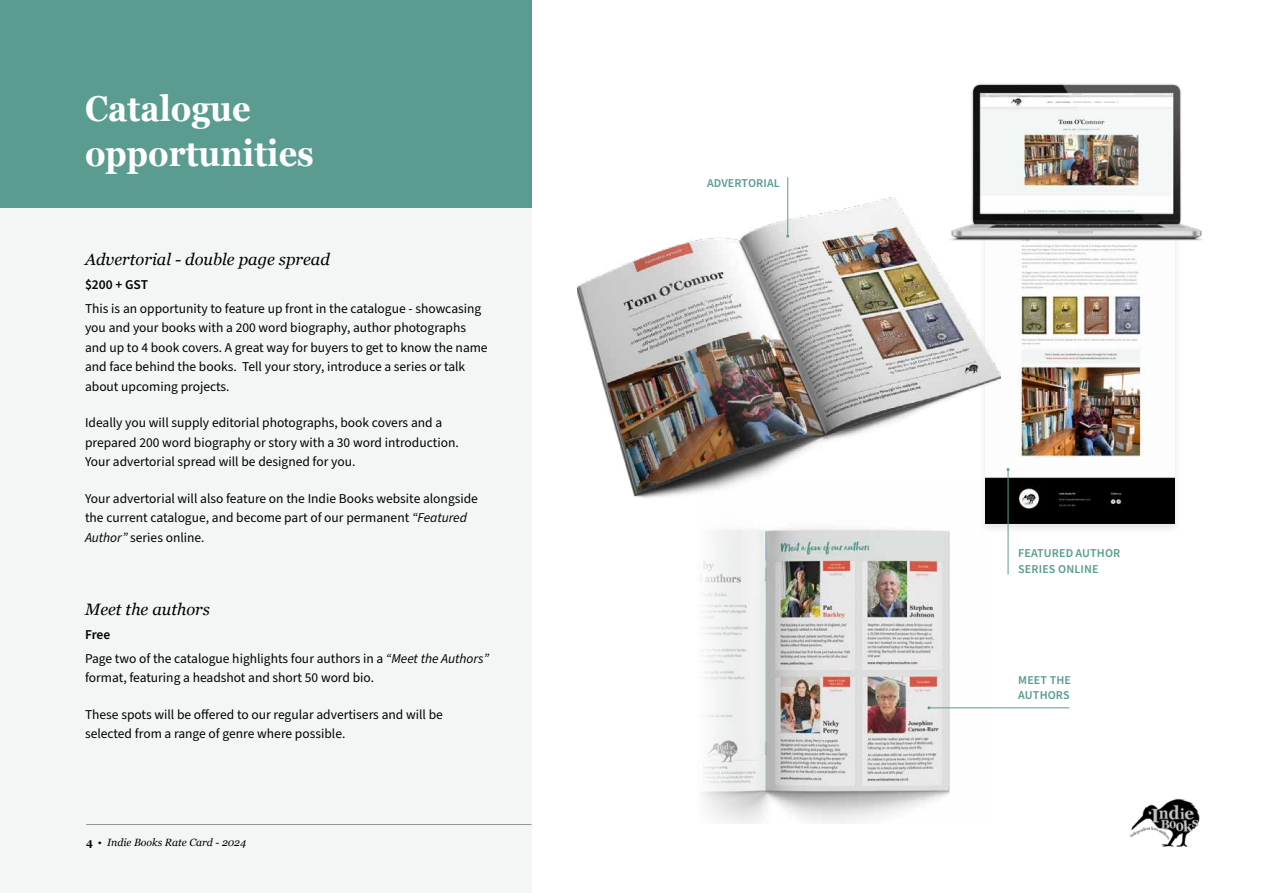
<style>
.page{position:relative;width:1263px;height:893px;background:#fff}
.page>*{position:absolute;margin:0;border:0;box-sizing:border-box;transform-origin:0 0}
.t1{font:700 36px/45px "Georgia";color:#fff;scale:.9 1}
.t2{font:italic 16.5px "Georgia";color:#000}
.t3{font:13.5px/19.5px "Source Sans Pro";color:#000}
.t4{font:600 13.5px "Source Sans Pro";color:#000}
.t5{font:600 12px/16.5px "Source Sans Pro";letter-spacing:.01em;color:#5a9c90}
.t6{font:italic 10.5px "Georgia";color:#000}
.s1{font-style:italic}
.s2{font-weight:600}
.s3{font-weight:700;font-style:normal}
.s4{font-style:normal}
</style>
<div class="page">
<div style="left:0;top:0;width:531px;height:893px;background:#f3f6f5"></div>
<hr style="left:86px;top:824px;width:445px;height:1px;background:#939598">
<img style="left:1129px;top:798px;width:71px;height:49px">
<div style="left:0;top:0;width:531px;height:207px;background:#5a9c90"></div>
<img style="left:699px;top:528px;width:286px;height:296px">
<div style="left:977px;top:96px;width:206px;height:440px;background:#000;opacity:.1"></div>
<img style="left:985px;top:261px;width:190px;height:262px">
<img style="left:971px;top:83px;width:231px;height:178px">
<img style="left:578px;top:198px;width:423px;height:300px">
<hr style="left:787px;top:177px;width:1px;height:59px;background:#5a9c90">
<hr style="left:1008px;top:469px;width:1px;height:105px;background:#5a9c90">
<hr style="left:929px;top:707px;width:140px;height:1px;background:#5a9c90">
<h1 class="t1" style="left:85px;top:84px;width:256px">Catalogue opportunities</h1>
<p class="t2" style="left:85px;top:248px;width:246px">Advertorial - double page spread</p>
<p class="t4" style="left:85px;top:276px;width:65px">$200 + GST</p>
<p class="t3" style="left:85px;top:299px;width:404px">This is an opportunity to feature up front in the catalogue - showcasing you and your books with a 200 word biography, author photographs and up to 4 book covers. A great way for buyers to get to know the name and face behind the books. Tell your story, introduce a series or talk about upcoming projects.</p>
<p class="t3" style="left:85px;top:414px;width:375px">Ideally you will supply editorial photographs, book covers and a prepared 200 word biography or story with a 30 word introduction.<br>Your advertorial spread will be designed for you.</p>
<p class="t3" style="left:85px;top:489px;width:394px">Your advertorial will also feature on the Indie Books website alongside the current catalogue, and become part of our permanent <span class="s1">“Featured<br>Author”</span> series online.</p>
<p class="t2" style="left:85px;top:597px;width:126px">Meet the authors</p>
<p class="t3" style="left:85px;top:623px;width:405px;line-height:23.7px"><span class="s2">Free<br></span>Page two of the catalogue highlights four authors in a <span class="s1">“Meet the Authors”</span></p>
<p class="t3" style="left:85px;top:668px;width:291px">format, featuring a headshot and short 50 word bio.</p>
<p class="t3" style="left:85px;top:705px;width:359px">These spots will be offered to our regular advertisers and will be selected from a range of genre where possible.</p>
<p class="t6" style="left:86px;top:834px;width:161px"><span class="s3">4</span> <span class="s4">•</span> Indie Books Rate Card - 2024</p>
<p class="t5" style="left:707px;top:175px;width:74px">ADVERTORIAL</p>
<p class="t5" style="left:1018px;top:545px;width:104px">FEATURED AUTHOR<br>SERIES ONLINE</p>
<p class="t5" style="left:1018px;top:672px;width:54px;line-height:15px">MEET THE<br>AUTHORS</p>
</div>
